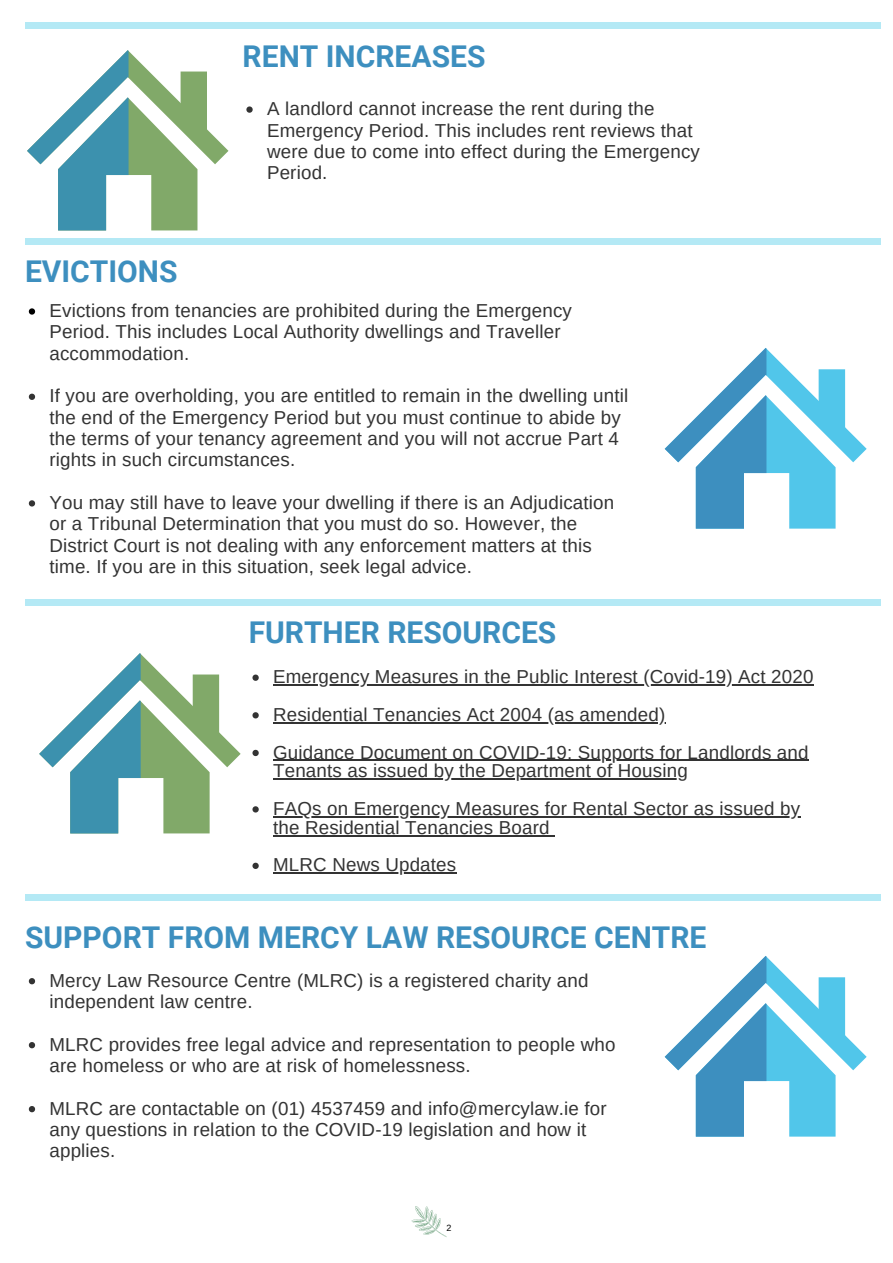
<style>
.page{position:relative;width:893px;height:1263px;background:#fff}
.page>*{position:absolute;margin:0;border:0;box-sizing:border-box;transform-origin:0 0}
.t1{font:700 30px "Roboto";color:#3d8fbf}
.t2{font:18.75px/21.3px "Arimo";letter-spacing:.01em;color:#333}
.t3{font:9px "Arimo";color:#000}
</style>
<div class="page">
<div style="left:25px;top:895px;width:855px;height:6px;background:#b4e9f5"></div>
<svg style="left:252px;top:674px;width:7px;height:7px"></svg>
<hr style="left:273px;top:685px;width:540px;height:1px;background:#333">
<svg style="left:252px;top:712px;width:7px;height:6px"></svg>
<hr style="left:273px;top:722px;width:392px;height:1px;background:#333">
<svg style="left:252px;top:750px;width:7px;height:6px"></svg>
<hr style="left:273px;top:760px;width:536px;height:1px;background:#333">
<hr style="left:273px;top:779px;width:415px;height:1px;background:#333">
<svg style="left:252px;top:806px;width:7px;height:6px"></svg>
<hr style="left:273px;top:816px;width:527px;height:1px;background:#333">
<hr style="left:273px;top:835px;width:277px;height:1px;background:#333">
<svg style="left:252px;top:863px;width:7px;height:6px"></svg>
<hr style="left:273px;top:873px;width:183px;height:1px;background:#333">
<svg style="left:39px;top:653px;width:202px;height:180px"></svg>
<svg style="left:29px;top:308px;width:6px;height:7px"></svg>
<svg style="left:29px;top:394px;width:6px;height:6px"></svg>
<svg style="left:29px;top:500px;width:6px;height:6px"></svg>
<svg style="left:664px;top:348px;width:202px;height:181px"></svg>
<div style="left:25px;top:599px;width:855px;height:6px;background:#b4e9f5"></div>
<svg style="left:29px;top:978px;width:6px;height:6px"></svg>
<svg style="left:29px;top:1042px;width:6px;height:6px"></svg>
<svg style="left:29px;top:1106px;width:6px;height:6px"></svg>
<svg style="left:664px;top:956px;width:202px;height:180px"></svg>
<div style="left:25px;top:239px;width:855px;height:6px;background:#b4e9f5"></div>
<svg style="left:246px;top:106px;width:7px;height:7px"></svg>
<svg style="left:27px;top:50px;width:201px;height:180px"></svg>
<div style="left:25px;top:22px;width:855px;height:7px;background:#b4e9f5"></div>
<svg style="left:411px;top:1206px;width:36px;height:31px"></svg>
<h1 class="t1" style="left:243px;top:39px;width:244px">RENT INCREASES</h1>
<p class="t2" style="left:267px;top:98px;width:434px">A landlord cannot increase the rent during the Emergency Period. This includes rent reviews that were due to come into effect during the Emergency Period.</p>
<h1 class="t1" style="left:25px;top:254px;width:154px">EVICTIONS</h1>
<p class="t2" style="left:49px;top:300px;width:524px">Evictions from tenancies are prohibited during the Emergency<br>Period. This includes Local Authority dwellings and Traveller accommodation.</p>
<p class="t2" style="left:49px;top:385px;width:580px">If you are overholding, you are entitled to remain in the dwelling until the end of the Emergency Period but you must continue to abide by the terms of your tenancy agreement and you will not accrue Part 4 rights in such circumstances.</p>
<p class="t2" style="left:49px;top:492px;width:566px">You may still have to leave your dwelling if there is an Adjudication or a Tribunal Determination that you must do so. However, the District Court is not dealing with any enforcement matters at this time. If you are in this situation, seek legal advice.</p>
<h1 class="t1" style="left:249px;top:615px;width:309px">FURTHER RESOURCES</h1>
<p class="t2" style="left:273px;top:658px;width:542px;line-height:37.7px">Emergency Measures in the Public Interest (Covid-19) Act 2020<br>Residential Tenancies Act 2004 (as amended)<br>Guidance Document on COVID-19: Supports for Landlords and</p>
<p class="t2" style="left:273px;top:752px;width:528px;line-height:37.7px">Tenants as issued by the Department of Housing<br>FAQs on Emergency Measures for Rental Sector as issued by</p>
<p class="t2" style="left:273px;top:808px;width:278px;line-height:37.7px">the Residential Tenancies Board<br>MLRC News Updates</p>
<h1 class="t1" style="left:25px;top:920px;width:683px">SUPPORT FROM MERCY LAW RESOURCE CENTRE</h1>
<p class="t2" style="left:49px;top:970px;width:540px">Mercy Law Resource Centre (MLRC) is a registered charity and independent law centre.</p>
<p class="t2" style="left:49px;top:1034px;width:567px">MLRC provides free legal advice and representation to people who are homeless or who are at risk of homelessness.</p>
<p class="t2" style="left:49px;top:1097px;width:559px">MLRC are contactable on (01) 4537459 and info@mercylaw.ie for any questions in relation to the COVID-19 legislation and how it applies.</p>
<p class="t3" style="left:446px;top:1223px;width:7px">2</p>
</div>
